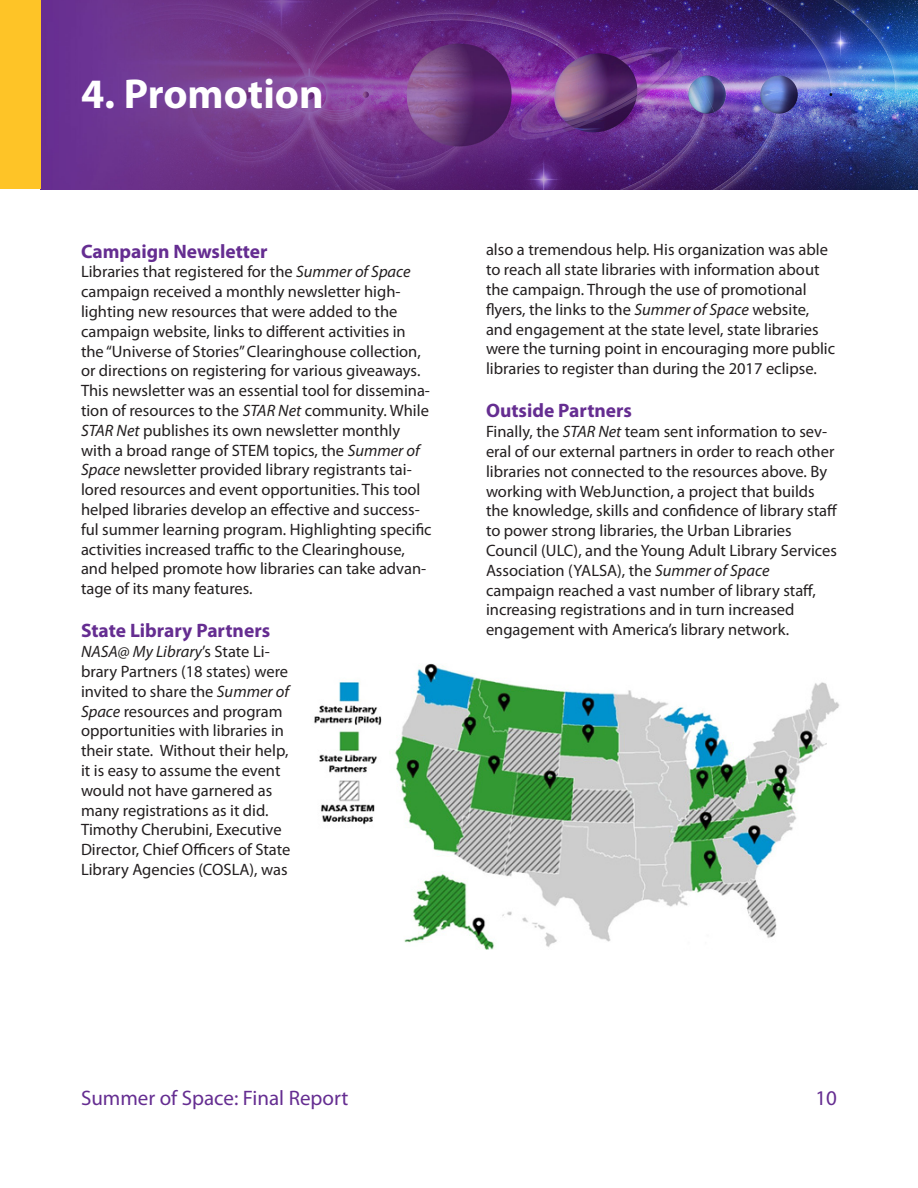
<style>
.page{position:relative;width:918px;height:1188px;background:#fff}
.page>*{position:absolute;margin:0;border:0;box-sizing:border-box;transform-origin:0 0}
.Section_Headers{font:700 42px "Myriad Pro";color:#fff}
.t1{font:21px "Myriad Pro";color:#652d91}
.Subsection_Header{font:700 19.5px "Myriad Pro";color:#652d91}
.Paragraph{font:16.5px/19.8px "Myriad Pro";color:#231f20}
.s1{font-style:italic}
</style>
<div class="page">
<img style="left:40px;top:0;width:878px;height:189px">
<div style="left:0;top:0;width:40px;height:189px;background:#fec427"></div>
<img style="left:314px;top:663px;width:526px;height:287px">
<h2 class="Section_Headers" style="left:81px;top:66px;width:244px">4. Promotion</h2>
<p class="Subsection_Header" style="left:81px;top:238px;width:188px">Campaign Newsletter</p>
<p class="Paragraph" style="left:81px;top:262px;width:352px">Libraries that registered for the <span class="s1">Summer of Space </span>campaign received a monthly newsletter high&shy;lighting new resources that were added to the campaign website, links to different activities in the “Universe of Stories” Clearinghouse collection, or directions on registering for various giveaways.<br>This newsletter was an essential tool for dissemina&shy;tion of resources to the <span class="s1">STAR Net</span> community. While <span class="s1">STAR Net</span> publishes its own newsletter monthly with a broad range of STEM topics, the <span class="s1">Summer of Space</span> newsletter provided library registrants tai&shy;lored resources and event opportunities. This tool helped libraries develop an effective and success&shy;ful summer learning program. Highlighting specific activities increased traffic to the Clearinghouse, and helped promote how libraries can take advan&shy;tage of its many features.</p>
<p class="Subsection_Header" style="left:81px;top:618px;width:191px">State Library Partners</p>
<p class="Paragraph" style="left:81px;top:642px;width:211px"><span class="s1">NASA@ My Library</span>’s State Li&shy;brary Partners (18 states) were invited to share the <span class="s1">Summer of<br>Space</span> resources and program opportunities with libraries in their state. Without their help, it is easy to assume the event would not have garnered as many registrations as it did.<br>Timothy Cherubini, Executive<br>Director, Chief Officers of State<br>Library Agencies (COSLA), was</p>
<p class="Paragraph" style="left:486px;top:240px;width:351px">also a tremendous help. His organization was able to reach all state libraries with information about the campaign. Through the use of promotional flyers, the links to the <span class="s1">Summer of Space</span> website, and engagement at the state level, state libraries were the turning point in encouraging more public libraries to register than during the 2017 eclipse.</p>
<p class="Subsection_Header" style="left:486px;top:398px;width:148px">Outside Partners</p>
<p class="Paragraph" style="left:486px;top:421px;width:353px">Finally, the <span class="s1">STAR Net</span> team sent information to sev&shy;eral of our external partners in order to reach other libraries not connected to the resources above. By working with WebJunction, a project that builds the knowledge, skills and confidence of library staff to power strong libraries, the Urban Libraries Council (ULC), and the Young Adult Library Services Association (YALSA), the <span class="s1">Summer of Space </span>campaign reached a vast number of library staff, increasing registrations and in turn increased engagement with America’s library network.</p>
<p class="t1" style="left:81px;top:1085px;width:269px">Summer of Space: Final Report</p>
<p class="t1" style="left:815px;top:1085px;width:23px">10</p>
</div>
